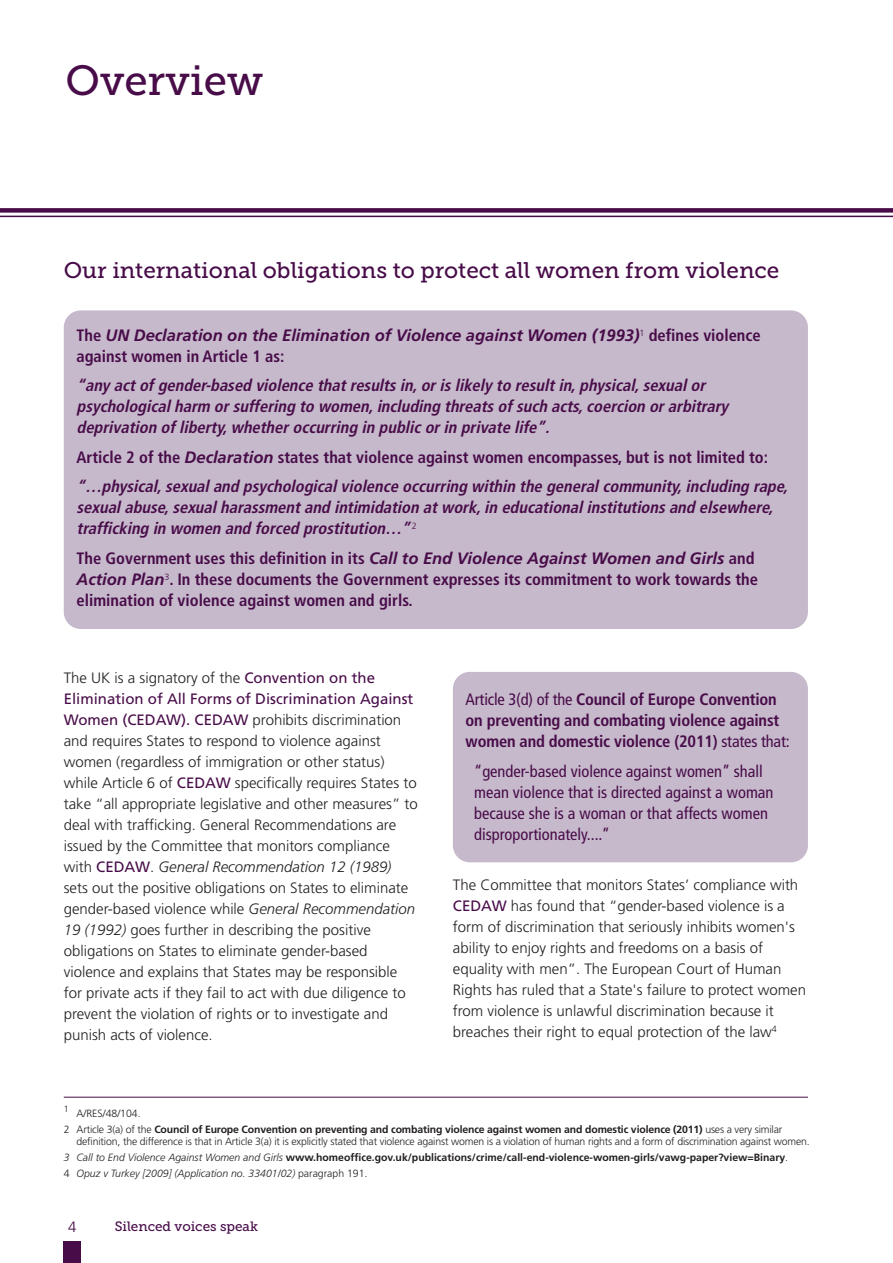
<style>
.page{position:relative;width:893px;height:1263px;background:#fff}
.page>*{position:absolute;margin:0;border:0;box-sizing:border-box;transform-origin:0 0}
.t1{font:42px "Museo Slab 500";color:#480c49}
.t2{font:22.5px "Museo Slab 500";color:#480c49}
.t3{font:italic 700 condensed 16.5px/21px "Frutiger";color:#480c49}
.t4{font:700 condensed 16.5px/21px "Frutiger";color:#480c49}
.t5{font:condensed 16.5px/21px "Frutiger";color:#480c49}
.t6{font:italic 700 16.5px/21px "Frutiger";color:#480c49}
.t7{font:300 15px/21px "Frutiger";color:#231f20}
.t8{font:300 15px "Frutiger";color:#480c49}
.t9{font:13.5px "Museo Slab 500";color:#480c49}
.t10{font:300 10.5px/16.2px "Frutiger";letter-spacing:-.015em;color:#231f20}
.t11{font:700 10.5px/16.2px "Frutiger";letter-spacing:-.015em;color:#231f20}
.t12{font:300 9px "Frutiger";color:#231f20}
.s1{font-style:normal;font-stretch:condensed}
.s2{font-style:normal}
.s3{font-stretch:normal}
.s4{font-style:italic;font-stretch:normal}
.s5{font-weight:400;color:#480c49}
.s6{font-style:italic}
.s7{font-weight:400}
.s8{font-weight:300}
.s9{font-weight:700}
</style>
<div class="page">
<div style="left:453px;top:672px;width:355px;height:190px;background:#c6b9cb;border-radius:17px"></div>
<div style="left:64px;top:310px;width:744px;height:319px;background:#c6b9cb;border-radius:17px"></div>
<div style="left:64px;top:1242px;width:17px;height:21px;background:#480c49"></div>
<hr style="left:0;top:216px;width:893px;height:1px;background:#480c49">
<div style="left:0;top:208px;width:893px;height:5px;background:#480c49"></div>
<hr style="left:64px;top:1097px;width:744px;height:1px;background:#480c49">
<h1 class="t1" style="left:66px;top:65px;width:199px">Overview</h1>
<h2 class="t2" style="left:64px;top:261px;width:717px">Our international obligations to protect all women from violence</h2>
<p class="t6" style="left:77px;top:326px;width:686px"><span class="s1">The</span> UN Declaration on the Elimination of Violence against Women (1993)<sup>1</sup> <span class="s1">defines violence against women in Article 1 as:</span></p>
<p class="t3" style="left:77px;top:376px;width:653px">“any actof gender-based violence thatresults in,oris likely to resultin,physical,sexualor psychologicalharm orsuffering to women,including threats of such acts,coercion orarbitrary deprivation of liberty,whetheroccurring in public orin private life”.</p>
<p class="t3" style="left:77px;top:444px;width:716px;line-height:29.5px"><span class="s2">Article 2 of the</span> <span class="s3">Declaration</span> <span class="s2">states that violence against women encompasses, but is not limited to: </span>“…physical,sexualand psychologicalviolence occurring within the generalcommunity,including rape,</p>
<p class="t3" style="left:77px;top:498px;width:701px">sexualabuse,sexualharassmentand intimidation atwork,in educationalinstitutions and elsewhere, trafficking in women and forced prostitution…”<sup>2</sup></p>
<p class="t4" style="left:77px;top:549px;width:683px">The Government uses this definition in its <span class="s4">Call to End Violence Against Women and Girls</span> and<br><span class="s4">Action Plan</span><sup>3</sup>. In these documents the Government expresses its commitment to work towards the elimination of violence against women and girls.</p>
<p class="t7" style="left:64px;top:669px;width:356px">The UK is a signatory of the <span class="s5">Convention on the Elimination of All Forms of Discrimination Against Women (CEDAW). CEDAW</span> prohibits discrimination and requires States to respond to violence against women (regardless of immigration or other status) while Article 6 of <span class="s5">CEDAW</span> specifically requires States to take “all appropriate legislative and other measures” to deal with trafficking. General Recommendations are issued by the Committee that monitors compliance with <span class="s5">CEDAW</span>. <span class="s6">General Recommendation 12 (1989) </span>sets out the positive obligations on States to eliminate gender-based violence while <span class="s6">General Recommendation 19 (1992)</span> goes further in describing the positive obligations on States to eliminate gender-based violence and explains that States may be responsible for private acts if they fail to act with due diligence to prevent the violation of rights or to investigate and punish acts of violence.</p>
<p class="t4" style="left:466px;top:690px;width:326px"><span class="s7">Article 3(d) of the</span> Council of Europe Convention on preventing and combating violence against women and domestic violence (2011) <span class="s7">states that:</span></p>
<p class="t5" style="left:474px;top:762px;width:301px">“gender-based violence against women” shall mean violence that is directed against a woman because she is a woman or that affects women disproportionately....”</p>
<p class="t7" style="left:453px;top:876px;width:355px">The Committee that monitors States’ compliance with <span class="s5">CEDAW</span> has found that “gender-based violence is a form of discrimination that seriously inhibits women's ability to enjoy rights and freedoms on a basis of equality with men”. The European Court of Human Rights has ruled that a State's failure to protect women from violence is unlawful discrimination because it breaches their right to equal protection of the law<sup>4</sup></p>
<p class="t12" style="left:64px;top:1105px;width:7px">1</p>
<p class="t11" style="left:64px;top:1106px;width:720px;text-indent:13px"><span class="s8">A/RES/48/104.<br>2 Article 3(a) of the</span> Council of Europe Convention on preventing and combating violence against women and domestic violence (2011) <span class="s8">uses a very similar</span></p>
<p class="t10" style="left:64px;top:1134px;width:748px;text-indent:13px">definition, the difference is that in Article 3(a) it is explicitly stated that violence against women is a violation of human rights and a form of discrimination against women.<br><span class="s6">3 Call to End Violence Against Women and Girls</span> <span class="s9">www.homeoffice.gov.uk/publications/crime/call-end-violence-women-girls/vawg-paper?view=Binary</span>.<br>4 <span class="s6">Opuz v Turkey [2009] (Application no. 33401/02)</span> paragraph 191.</p>
<p class="t8" style="left:68px;top:1220px;width:10px">4</p>
<p class="t9" style="left:115px;top:1221px;width:145px">Silenced voices speak</p>
</div>
